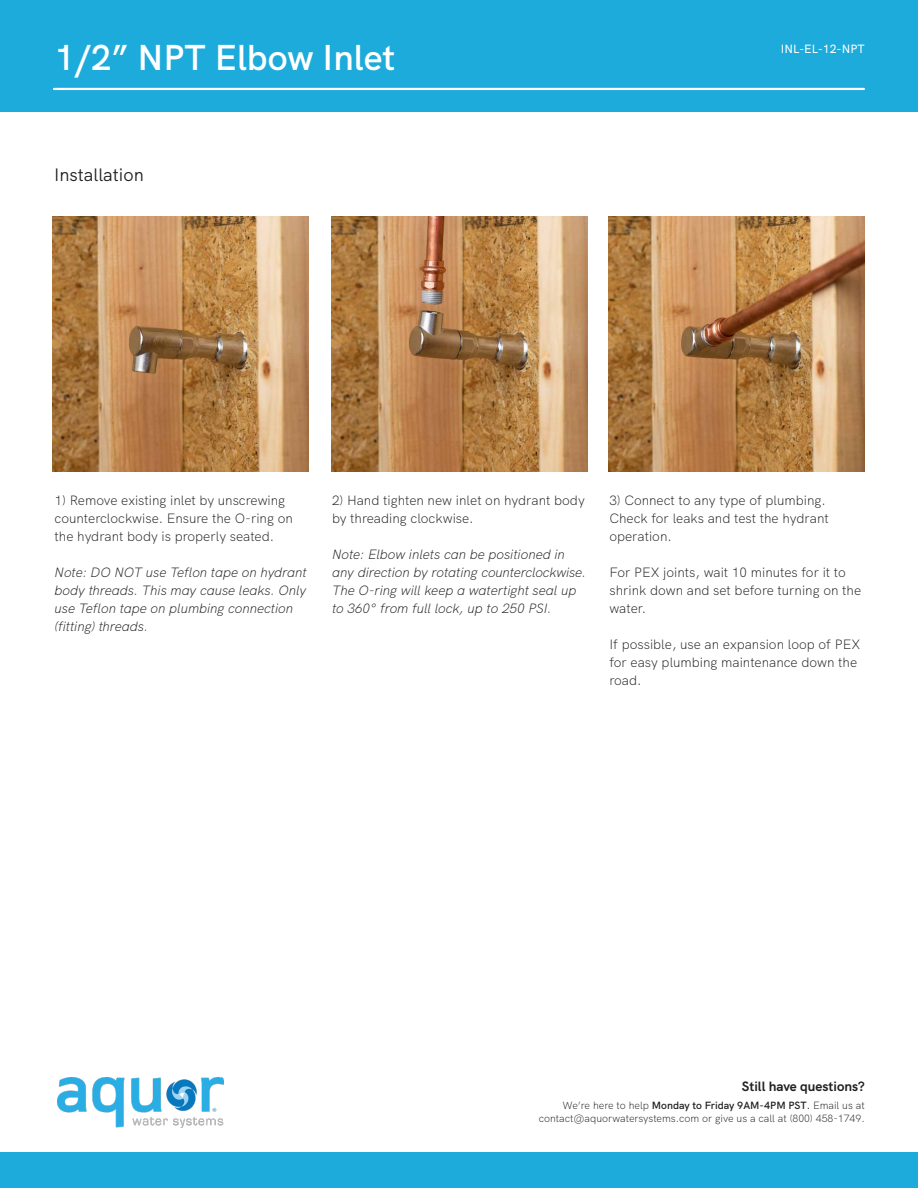
<style>
.page{position:relative;width:918px;height:1188px;background:#fff}
.page>*{position:absolute;margin:0;border:0;box-sizing:border-box;transform-origin:0 0}
.t1{font:600 36px "HK Grotesk";color:#fff}
.t2{font:18px "HK Grotesk";color:#231f20}
.t3{font:300 13.5px/18px "HK Grotesk";color:#231f20}
.t4{font:italic 300 13.5px/18px "HK Grotesk";color:#231f20}
.t5{font:700 13.5px "HK Grotesk";color:#231f20}
.t6{font:500 12px "HK Grotesk";color:#fff}
.t7{font:300 10.5px/12.6px "HK Grotesk";color:#231f20;text-align:right}
.s1{font-weight:600}
.s2{font-weight:400}
</style>
<div class="page">
<div style="left:0;top:1152px;width:918px;height:36px;background:#1dabdb"></div>
<img style="left:57px;top:1078px;width:167px;height:49px">
<img style="left:53px;top:216px;width:256px;height:256px">
<img style="left:331px;top:216px;width:256px;height:256px">
<img style="left:609px;top:216px;width:256px;height:256px">
<div style="left:0;top:0;width:918px;height:112px;background:#1dabdb"></div>
<hr style="left:54px;top:88px;width:810px;height:2px;background:#fff">
<h1 class="t1" style="left:54px;top:29px;width:343px">1/2” NPT Elbow Inlet</h1>
<h2 class="t2" style="left:54px;top:161px;width:91px">Installation</h2>
<p class="t6" style="left:781px;top:39px;width:85px">INL-EL-12-NPT</p>
<p class="t3" style="left:55px;top:490px;width:240px">1) Remove existing inlet by unscrewing counterclockwise. Ensure the O-ring on the hydrant body is properly seated.</p>
<p class="t4" style="left:55px;top:562px;width:254px">Note: DO NOT use Teflon tape on hydrant body threads. This may cause leaks. Only use Teflon tape on plumbing connection (fitting) threads.</p>
<p class="t3" style="left:332px;top:490px;width:254px">2) Hand tighten new inlet on hydrant body by threading clockwise.</p>
<p class="t4" style="left:332px;top:544px;width:256px">Note: Elbow inlets can be positioned in any direction by rotating counterclockwise.<br>The O-ring will keep a watertight seal up to 360° from full lock, up to 250 PSI.</p>
<p class="t3" style="left:609px;top:490px;width:221px">3) Connect to any type of plumbing.<br>Check for leaks and test the hydrant operation.</p>
<p class="t3" style="left:609px;top:562px;width:253px">For PEX joints, wait 10 minutes for it to shrink down and set before turning on the water.</p>
<p class="t3" style="left:609px;top:634px;width:252px">If possible, use an expansion loop of PEX for easy plumbing maintenance down the road.</p>
<p class="t5" style="left:742px;top:1076px;width:124px">Still have questions?</p>
<p class="t7" style="left:539px;top:1098px;width:327px">We’re here to help <span class="s1">Monday to Friday 9AM-4PM PST</span><span class="s2">.</span> Email us at contact@aquorwatersystems.com or give us a call at (800) 458-1749.</p>
</div>
